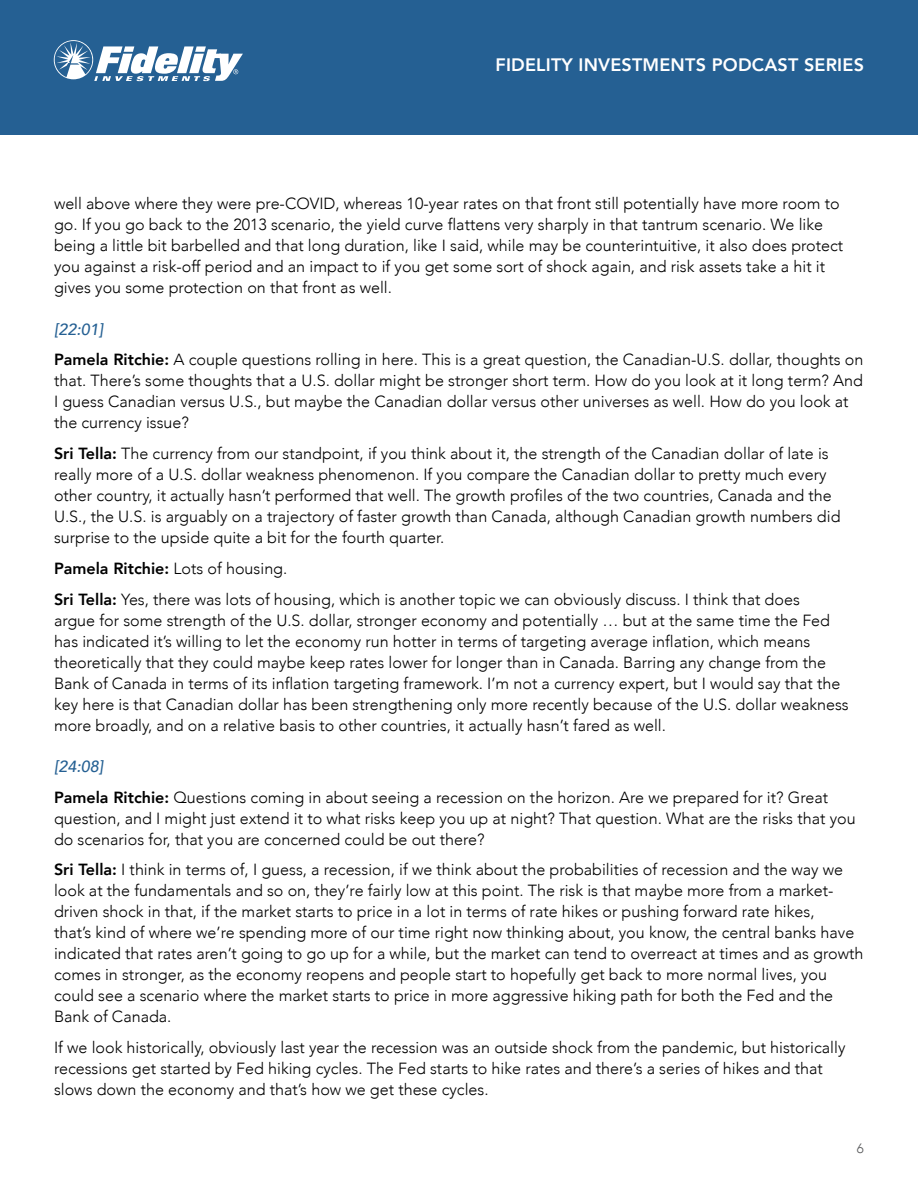
<style>
.page{position:relative;width:918px;height:1188px;background:#fff}
.page>*{position:absolute;margin:0;border:0;box-sizing:border-box;transform-origin:0 0}
.t1{font:800 18px "Avenir";letter-spacing:.01em;color:#fff}
.t2{font:300 16.2px/21px "Avenir";color:#000}
.t3{font:300 13.5px "Avenir";color:#58595b}
.s1{font-weight:500;font-style:italic;color:#256093}
.s2{font-weight:800}
</style>
<div class="page">
<div style="left:0;top:0;width:918px;height:135px;background:#256093"></div>
<svg style="left:54px;top:40px;width:189px;height:41px"></svg>
<p class="t1" style="left:496px;top:50px;width:370px">FIDELITY INVESTMENTS PODCAST SERIES</p>
<p class="t2" style="left:54px;top:193px;width:791px">well above where they were pre-COVID, whereas 10-year rates on that front still potentially have more room to go. If you go back to the 2013 scenario, the yield curve flattens very sharply in that tantrum scenario. We like being a little bit barbelled and that long duration, like I said, while may be counterintuitive, it also does protect you against a risk-off period and an impact to if you get some sort of shock again, and risk assets take a hit it gives you some protection on that front as well.</p>
<p class="t2" style="left:54px;top:314px;width:811px;line-height:30.8px"><span class="s1">[22:01]<br></span><span class="s2">Pamela Ritchie:</span> A couple questions rolling in here. This is a great question, the Canadian-U.S. dollar, thoughts on</p>
<p class="t2" style="left:54px;top:370px;width:810px">that. There’s some thoughts that a U.S. dollar might be stronger short term. How do you look at it long term? And<br>I guess Canadian versus U.S., but maybe the Canadian dollar versus other universes as well. How do you look at the currency issue?</p>
<p class="t2" style="left:54px;top:443px;width:788px"><span class="s2">Sri Tella:</span> The currency from our standpoint, if you think about it, the strength of the Canadian dollar of late is really more of a U.S. dollar weakness phenomenon. If you compare the Canadian dollar to pretty much every other country, it actually hasn’t performed that well. The growth profiles of the two countries, Canada and the U.S., the U.S. is arguably on a trajectory of faster growth than Canada, although Canadian growth numbers did surprise to the upside quite a bit for the fourth quarter.</p>
<p class="t2" style="left:54px;top:553px;width:747px;line-height:30.8px"><span class="s2">Pamela Ritchie:</span> Lots of housing.<br><span class="s2">Sri Tella:</span> Yes, there was lots of housing, which is another topic we can obviously discuss. I think that does</p>
<p class="t2" style="left:54px;top:610px;width:796px">argue for some strength of the U.S. dollar, stronger economy and potentially … but at the same time the Fed has indicated it’s willing to let the economy run hotter in terms of targeting average inflation, which means theoretically that they could maybe keep rates lower for longer than in Canada. Barring any change from the Bank of Canada in terms of its inflation targeting framework. I’m not a currency expert, but I would say that the key here is that Canadian dollar has been strengthening only more recently because of the U.S. dollar weakness more broadly, and on a relative basis to other countries, it actually hasn’t fared as well.</p>
<p class="t2" style="left:54px;top:751px;width:776px;line-height:30.8px"><span class="s1">[24:08]<br></span><span class="s2">Pamela Ritchie:</span> Questions coming in about seeing a recession on the horizon. Are we prepared for it? Great</p>
<p class="t2" style="left:54px;top:808px;width:803px">question, and I might just extend it to what risks keep you up at night? That question. What are the risks that you do scenarios for, that you are concerned could be out there?</p>
<p class="t2" style="left:54px;top:859px;width:811px"><span class="s2">Sri Tella:</span> I think in terms of, I guess, a recession, if we think about the probabilities of recession and the way we look at the fundamentals and so on, they’re fairly low at this point. The risk is that maybe more from a market&shy;driven shock in that, if the market starts to price in a lot in terms of rate hikes or pushing forward rate hikes,<br>that’s kind of where we’re spending more of our time right now thinking about, you know, the central banks have indicated that rates aren’t going to go up for a while, but the market can tend to overreact at times and as growth comes in stronger, as the economy reopens and people start to hopefully get back to more normal lives, you could see a scenario where the market starts to price in more aggressive hiking path for both the Fed and the Bank of Canada.</p>
<p class="t2" style="left:54px;top:1037px;width:793px">If we look historically, obviously last year the recession was an outside shock from the pandemic, but historically recessions get started by Fed hiking cycles. The Fed starts to hike rates and there’s a series of hikes and that slows down the economy and that’s how we get these cycles.</p>
<p class="t3" style="left:857px;top:1140px;width:9px">6</p>
</div>
